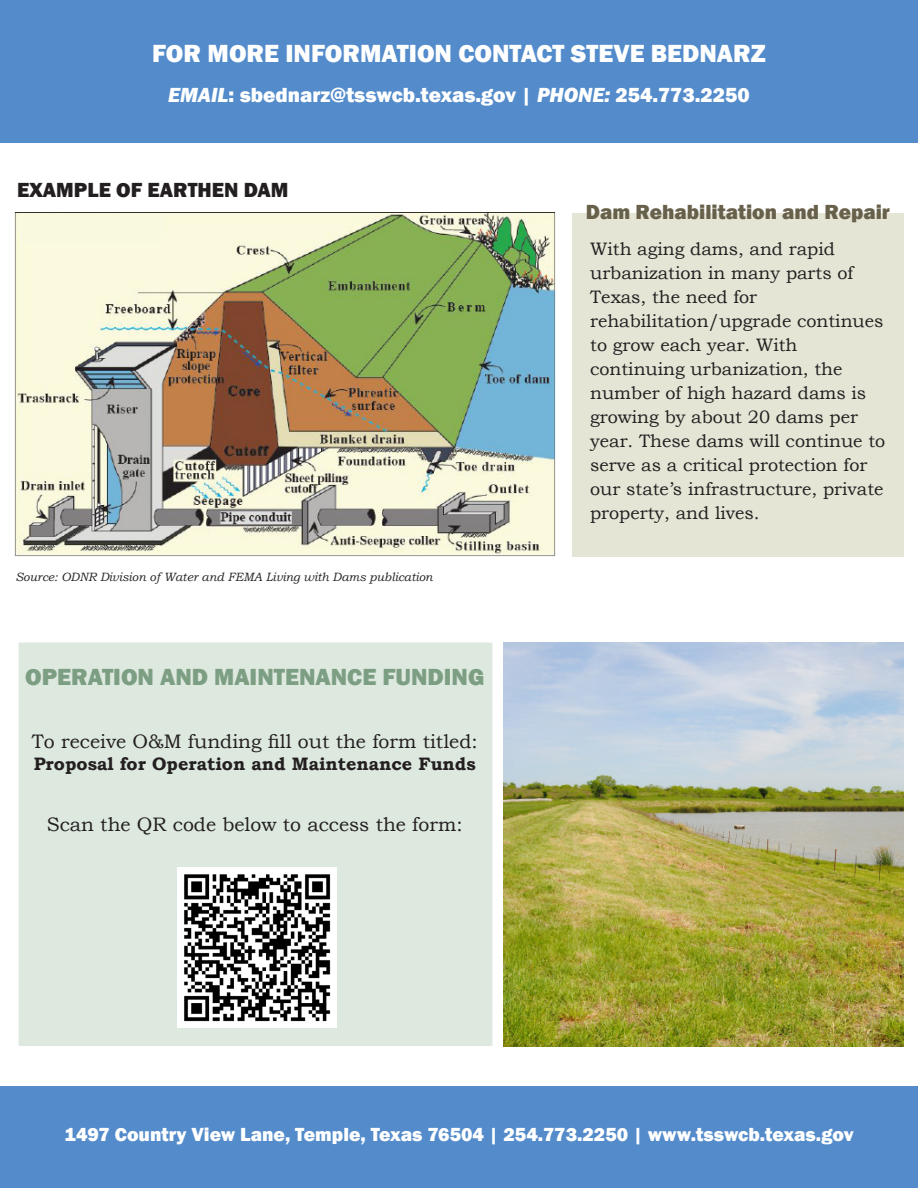
<style>
.page{position:relative;width:918px;height:1188px;background:#fff}
.page>*{position:absolute;margin:0;border:0;box-sizing:border-box;transform-origin:0 0}
.t1{font:800 25.5px "Franklin Gothic";color:#fff}
.t2{font:800 24px "Franklin Gothic";color:#7c9e82}
.t3{font:800 21px "Franklin Gothic";color:#fff}
.t4{font:800 21px "Franklin Gothic";color:#67604a}
.t5{font:800 21px "Franklin Gothic";color:#231f20}
.t6{font:19.5px "Bookman Old Style";color:#231f20}
.t7{font:800 19.5px "Franklin Gothic";color:#fff}
.t8{font:18px/24px "Bookman Old Style";color:#231f20}
.t9{font:700 18px "Bookman Old Style";color:#231f20}
.t10{font:italic 12px "Bookman Old Style";color:#231f20}
.s1{font-style:italic}
</style>
<div class="page">
<div style="left:0;top:1086px;width:918px;height:102px;background:#538bcb"></div>
<div style="left:0;top:0;width:918px;height:143px;background:#538bcb"></div>
<div style="left:572px;top:213px;width:331px;height:344px;background:#e5e5d6"></div>
<div style="left:17px;top:641px;width:477px;height:407px;background:#dde8df;border:2px solid #fff"></div>
<img style="left:503px;top:643px;width:400px;height:403px">
<img style="left:14px;top:213px;width:541px;height:344px">
<div style="left:20px;top:214px;width:143px;height:29px;background:#f9f9e0"></div>
<img style="left:177px;top:868px;width:160px;height:159px">
<p class="t1" style="left:152px;top:36px;width:615px">FOR MORE INFORMATION CONTACT STEVE BEDNARZ</p>
<p class="t3" style="left:168px;top:81px;width:583px"><span class="s1">EMAIL</span>: sbednarz@tsswcb.texas.gov | <span class="s1">PHONE:</span> 254.773.2250</p>
<p class="t5" style="left:17px;top:176px;width:273px">EXAMPLE OF EARTHEN DAM</p>
<p class="t10" style="left:16px;top:569px;width:419px">Source: ODNR Division of Water and FEMA Living with Dams publication</p>
<p class="t2" style="left:25px;top:662px;width:461px">OPERATION AND MAINTENANCE FUNDING</p>
<p class="t6" style="left:32px;top:729px;width:447px">To receive O&amp;M funding fill out the form titled:</p>
<p class="t9" style="left:34px;top:751px;width:444px">Proposal for Operation and Maintenance Funds</p>
<p class="t6" style="left:47px;top:812px;width:417px">Scan the QR code below to access the form:</p>
<p class="t4" style="left:586px;top:198px;width:306px">Dam Rehabilitation and Repair</p>
<p class="t8" style="left:590px;top:237px;width:265px">With aging dams, and rapid urbanization in many parts of<br>Texas, the need for</p>
<p class="t8" style="left:590px;top:309px;width:297px">rehabilitation/upgrade continues to grow each year. With continuing urbanization, the number of high hazard dams is growing by about 20 dams per year. These dams will continue to serve as a critical protection for our state’s infrastructure, private property, and lives.</p>
<p class="t7" style="left:64px;top:1122px;width:791px">1497 Country View Lane, Temple, Texas 76504 | 254.773.2250 | www.tsswcb.texas.gov</p>
</div>
